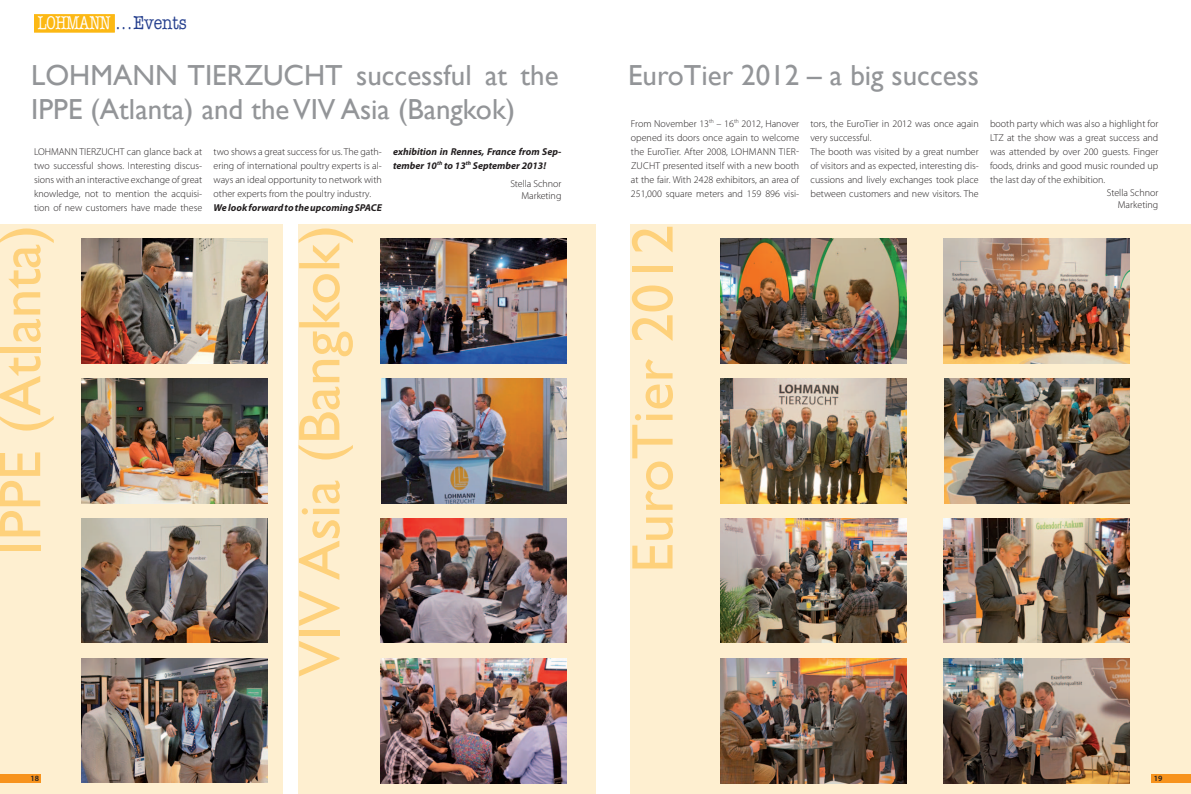
<style>
.page{position:relative;width:1191px;height:794px;background:#fff}
.page>*{position:absolute;margin:0;border:0;box-sizing:border-box;transform-origin:0 0}
.t1{font:59px "Gill Sans";color:#fed17b}
.t2{font:29px/34px "Gill Sans";color:#939598}
.t3{font:18.8px "American Typewriter";letter-spacing:-.025em;color:#fff;scale:.75 1}
.t4{font:300 10px/14px "Myriad Pro";color:#231f20;text-align:justify}
.t5{font:italic 700 10px/14px "Myriad Pro";color:#231f20}
.t6{font:600 8px "Myriad Pro";color:#231f20}
.s1{color:#253f8e}
.s2{font-size:19px;color:#253f8e}
</style>
<div class="page">
<div style="left:34px;top:14px;width:81px;height:19px;background:#fcb814;border:1px solid #fcb814"></div>
<div style="left:0;top:225px;width:282px;height:569px;background:#feefd0"></div>
<div style="left:298px;top:225px;width:297px;height:569px;background:#feefd0"></div>
<div style="left:631px;top:225px;width:560px;height:569px;background:#feefd0"></div>
<div style="left:0;top:773px;width:40px;height:9px;background:#f7931d"></div>
<img style="left:81px;top:518px;width:186px;height:125px">
<img style="left:381px;top:518px;width:185px;height:125px">
<img style="left:721px;top:518px;width:186px;height:124px">
<img style="left:943px;top:518px;width:186px;height:124px">
<img style="left:81px;top:378px;width:186px;height:125px">
<img style="left:382px;top:378px;width:184px;height:125px">
<img style="left:721px;top:378px;width:186px;height:125px">
<img style="left:944px;top:378px;width:185px;height:125px">
<img style="left:81px;top:658px;width:186px;height:124px">
<img style="left:381px;top:658px;width:185px;height:125px">
<img style="left:721px;top:658px;width:186px;height:125px">
<img style="left:943px;top:658px;width:186px;height:125px">
<img style="left:81px;top:239px;width:186px;height:124px">
<img style="left:381px;top:239px;width:185px;height:124px">
<img style="left:721px;top:239px;width:186px;height:124px">
<img style="left:943px;top:239px;width:186px;height:124px">
<div style="left:1151px;top:773px;width:40px;height:9px;background:#f7931d"></div>
<h3 class="t3" style="left:38px;top:9px;width:200px">LOHMANN <span class="s1">. . .</span> <span class="s2">Events</span></h3>
<h2 class="t2" style="left:31px;top:58px;width:37px">Lohmann</h2>
<h2 class="t2" style="left:187px;top:58px;width:36px">Tierzucht</h2>
<h2 class="t2" style="left:31px;top:58px;width:529px;text-indent:325px">successful at the<br>IPPE (Atlanta) and the VIV Asia (Bangkok)</h2>
<h2 class="t2" style="left:628px;top:58px;width:352px">EuroTier 2012 – a big success</h2>
<p class="t4" style="left:631px;top:116px;width:170px">From November 13<sup>th</sup> – 16<sup>th</sup> 2012, Hanover opened its doors once again to welcome the EuroTier. After 2008, Lohma nn Tier&shy;zucht presented itself with a new booth at the fair. With 2428 exhibitors, an area of 251,000 square meters and 159 896 visi-</p>
<p class="t4" style="left:810px;top:116px;width:170px;text-align:left">tors, the EuroTier in 2012 was once again very successful.<br>The booth was visited by a great number of visitors and as expected, interesting dis&shy;cussions and lively exchanges took place between customers and new visitors. The</p>
<p class="t4" style="left:214px;top:144px;width:170px">two shows a great success for us. The gath&shy;ering of international poultry experts is al&shy;ways an ideal opportunity to network with other experts from the poultry industry.</p>
<p class="t5" style="left:214px;top:200px;width:170px">We look forward to the upcoming SPACE</p>
<p class="t5" style="left:393px;top:144px;width:170px">exhibition in Rennes, France from Sep&shy;tember 10<sup>th</sup> to 13<sup>th</sup> September 2013!</p>
<p class="t4" style="left:510px;top:177px;width:52px;line-height:12px;text-align:right">Stella Schnor<br>Marketing</p>
<p class="t4" style="left:34px;top:144px;width:170px;text-indent:86px">T can glance back at two successful shows. I nteresting discus&shy;sions with an interactive exchange of great knowledge, not to mention the acquisi&shy;tion of new customers have made these</p>
<p class="t4" style="left:34px;top:144px;width:69px">LOH MANN TI ERZUCH</p>
<h1 class="t1" style="left:-14px;top:555px;width:332px;rotate:-90deg">IPPE (Atlanta)</h1>
<h1 class="t1" style="left:285px;top:676px;width:453px;rotate:-90deg">VIV Asia (Bangkok)</h1>
<h1 class="t1" style="left:618px;top:573px;width:350px;rotate:-90deg">EuroTier 2012</h1>
<p class="t4" style="left:990px;top:116px;width:170px">booth party which was also a highlight for LTZ at the show was a great success and was attended by over 200 guests. Finger foods, drinks and good music rounded up the last day of the exhibition.</p>
<p class="t4" style="left:1106px;top:186px;width:53px;line-height:12px;text-align:right">Stella Schnor<br>Marketing</p>
<p class="t6" style="left:30px;top:773px;width:10px">18</p>
<p class="t6" style="left:1153px;top:773px;width:10px">19</p>
</div>
